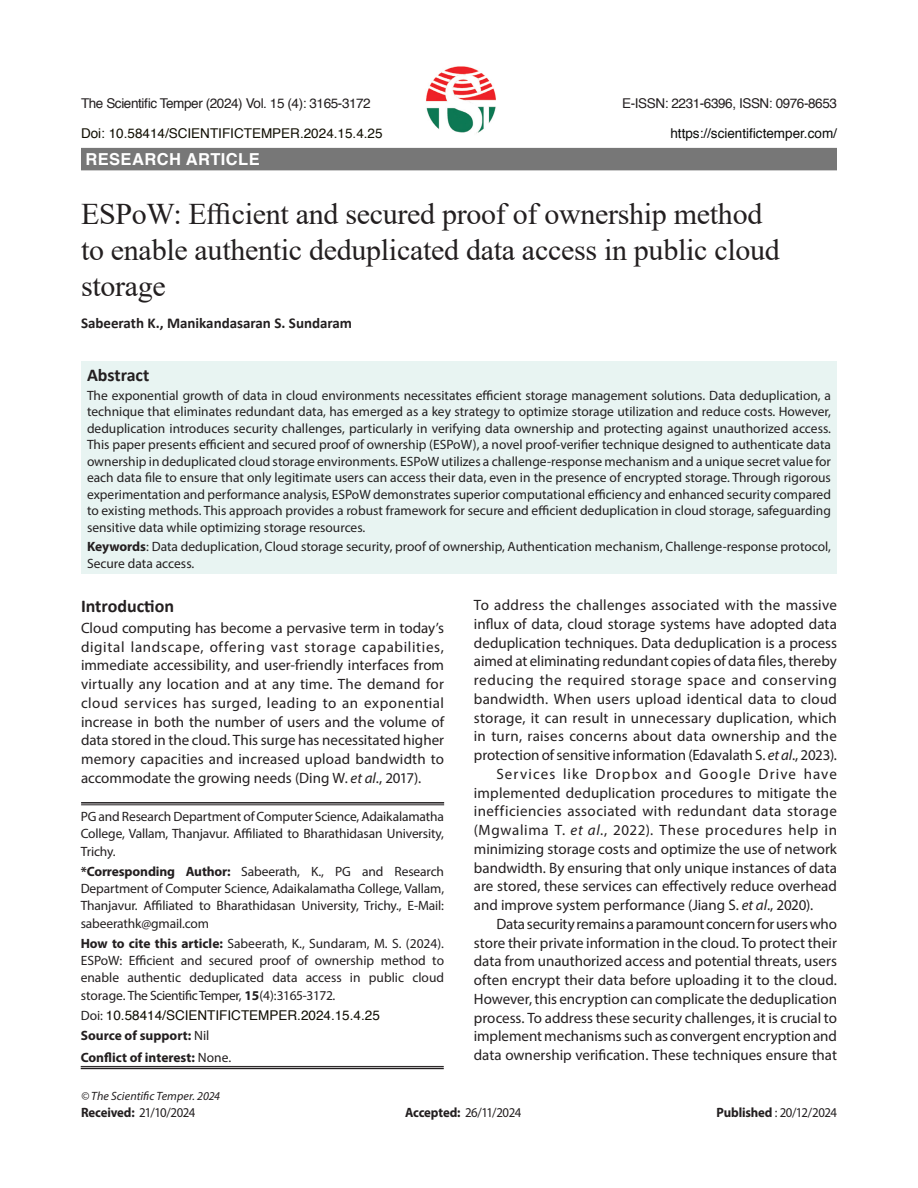
<style>
.page{position:relative;width:918px;height:1188px;background:#fff}
.page>*{position:absolute;margin:0;border:0;box-sizing:border-box;transform-origin:0 0}
.article_head{font:30px/36px "Times New Roman";letter-spacing:-.01em;color:#231f20}
.Sub-Head-1{font:700 18px "Calibri";color:#231f20}
.Subject{font:700 16.5px "Helvetica";letter-spacing:.025em;color:#fff}
.Body_flush{font:15px/18.8px "Myriad Pro";letter-spacing:-.005em;color:#231f20;text-align:justify}
.text{font:15px/18.8px "Myriad Pro";color:#231f20;text-align:justify}
.author{font:700 15px "Calibri";color:#231f20}
.Abstract{font:13.5px/16.5px "Myriad Pro";color:#231f20;text-align:justify}
.affiliation{font:13.5px/17.2px "Myriad Pro";letter-spacing:-.01em;color:#231f20;text-align:justify}
.Running_Head{font:13.5px "Helvetica";letter-spacing:-.03em;color:#231f20}
.ref{font:13.5px "Myriad Pro";letter-spacing:-.04em;color:#231f20;scale:.95 1}
.affiliation-2{font:700 13.5px "Myriad Pro";color:#231f20}
.affiliation-3{font:13.5px "Helvetica";color:#100e02}
.Running_Head-2{font:13.5px "Helvetica";color:#100e02}
.Running_Head-3{font:13.5px "Helvetica";color:#0a0b0a}
.Bottom_1st_page{font:italic 12px "Myriad Pro";letter-spacing:.005em;color:#231f20}
.s1{font-weight:700}
.s2{font-style:italic}
.s3{font-family:"Myriad Pro";color:#231f20}
.s4{font-weight:400}
</style>
<div class="page">
<div style="left:81px;top:362px;width:756px;height:212px;background:#e8f4f2"></div>
<div style="left:81px;top:148px;width:756px;height:22px;background:#777"></div>
<hr style="left:81px;top:802px;width:363px;height:2px;background:#231f20">
<hr style="left:81px;top:805px;width:363px;height:1px;background:#231f20">
<hr style="left:81px;top:1066px;width:363px;height:1px;background:#231f20">
<hr style="left:81px;top:1068px;width:363px;height:1px;background:#231f20">
<img style="left:426px;top:66px;width:70px;height:68px">
<p class="Running_Head" style="left:81px;top:92px;width:291px">The Scientific Temper (2024) Vol. 15 (4): 3165-3172</p>
<p class="Running_Head" style="left:622px;top:92px;width:216px">E-ISSN: 2231-6396, ISSN: 0976-8653</p>
<p class="Running_Head-2" style="left:81px;top:122px;width:303px">Doi: 10.58414/SCIENTIFICTEMPER.2024.15.4.25</p>
<p class="Running_Head-3" style="left:670px;top:122px;width:168px">https://scientifictemper.com/</p>
<p class="Subject" style="left:86px;top:146px;width:176px">RESEARCH ARTICLE</p>
<p class="article_head" style="left:81px;top:195px;width:700px">ESPoW: Efficient and secured proof of ownership method to enable authentic deduplicated data access in public cloud storage</p>
<p class="author" style="left:81px;top:312px;width:273px">Sabeerath K., Manikandasaran S. Sundaram</p>
<p class="Sub-Head-1" style="left:87px;top:362px;width:64px">Abstract</p>
<p class="Abstract" style="left:87px;top:387px;width:746px">The exponential growth of data in cloud environments necessitates efficient storage management solutions. Data deduplication, a technique that eliminates redundant data, has emerged as a key strategy to optimize storage utilization and reduce costs. However, deduplication introduces security challenges, particularly in verifying data ownership and protecting against unauthorized access.<br>This paper presents efficient and secured proof of ownership (ESPoW), a novel proof-verifier technique designed to authenticate data ownership in deduplicated cloud storage environments. ESPoW utilizes a challenge-response mechanism and a unique secret value for each data file to ensure that only legitimate users can access their data, even in the presence of encrypted storage. Through rigorous experimentation and performance analysis, ESPoW demonstrates superior computational efficiency and enhanced security compared to existing methods. This approach provides a robust framework for secure and efficient deduplication in cloud storage, safeguarding sensitive data while optimizing storage resources.</p>
<p class="Abstract" style="left:87px;top:538px;width:746px"><span class="s1">Keywords</span>: Data deduplication, Cloud storage security, proof of ownership, Authentication mechanism, Challenge-response protocol,<br>Secure data access.</p>
<p class="Sub-Head-1" style="left:81px;top:593px;width:95px">Introduction</p>
<p class="Body_flush" style="left:81px;top:618px;width:365px">Cloud computing has become a pervasive term in today’s digital landscape, offering vast storage capabilities, immediate accessibility, and user-friendly interfaces from virtually any location and at any time. The demand for cloud services has surged, leading to an exponential increase in both the number of users and the volume of data stored in the cloud. This surge has necessitated higher memory capacities and increased upload bandwidth to accommodate the growing needs (Ding W. <span class="s2">et al</span>., 2017).</p>
<p class="affiliation" style="left:81px;top:808px;width:365px">PG and Research Department of Computer Science, Adaikalamatha College, Vallam, Thanjavur. Affiliated to Bharathidasan University, Trichy.</p>
<p class="affiliation" style="left:81px;top:863px;width:365px"><span class="s1">*Corresponding Author:</span> Sabeerath, K., PG and Research Department of Computer Science, Adaikalamatha College, Vallam, Thanjavur. Affiliated to Bharathidasan University, Trichy., E-Mail: sabeerathk@gmail.com</p>
<p class="affiliation" style="left:81px;top:935px;width:365px"><span class="s1">How to cite this article:</span> Sabeerath, K., Sundaram, M. S. (2024).<br>ESPoW: Efficient and secured proof of ownership method to enable authentic deduplicated data access in public cloud storage. The Scientific Temper, <span class="s1">15</span>(4):3165-3172.</p>
<p class="affiliation-3" style="left:81px;top:1005px;width:301px"><span class="s3">Doi:</span> 10.58414/SCIENTIFICTEMPER.2024.15.4.25</p>
<p class="affiliation-2" style="left:81px;top:1027px;width:130px">Source of support: <span class="s4">Nil</span></p>
<p class="affiliation-2" style="left:81px;top:1049px;width:152px">Conflict of interest: <span class="s4">None.</span></p>
<p class="Body_flush" style="left:474px;top:595px;width:365px">To address the challenges associated with the massive influx of data, cloud storage systems have adopted data deduplication techniques. Data deduplication is a process aimed at eliminating redundant copies of data files, thereby reducing the required storage space and conserving bandwidth. When users upload identical data to cloud storage, it can result in unnecessary duplication, which in turn, raises concerns about data ownership and the protection of sensitive information (Edavalath S. <span class="s2">et al</span>., 2023).</p>
<p class="text" style="left:474px;top:764px;width:365px;text-indent:22px">Services like Dropbox and Google Drive have implemented deduplication procedures to mitigate the inefficiencies associated with redundant data storage (Mgwalima T. <span class="s2">et al</span>., 2022). These procedures help in minimizing storage costs and optimize the use of network bandwidth. By ensuring that only unique instances of data are stored, these services can effectively reduce overhead and improve system performance (Jiang S. <span class="s2">et al</span>., 2020).</p>
<p class="text" style="left:474px;top:914px;width:365px;text-indent:22px">Data security remains a paramount concern for users who store their private information in the cloud. To protect their data from unauthorized access and potential threats, users often encrypt their data before uploading it to the cloud.<br>However, this encryption can complicate the deduplication process. To address these security challenges, it is crucial to implement mechanisms such as convergent encryption and data ownership verification. These techniques ensure that</p>
<p class="Bottom_1st_page" style="left:81px;top:1089px;width:141px">© The Scientific Temper. 2024</p>
<p class="ref" style="left:81px;top:1104px;width:122px"><span class="s1">Received:</span> 21/10/2024</p>
<p class="ref" style="left:405px;top:1104px;width:124px"><span class="s1">Accepted:</span> 26/11/2024</p>
<p class="ref" style="left:717px;top:1104px;width:128px"><span class="s1">Published</span> : 20/12/2024</p>
</div>
